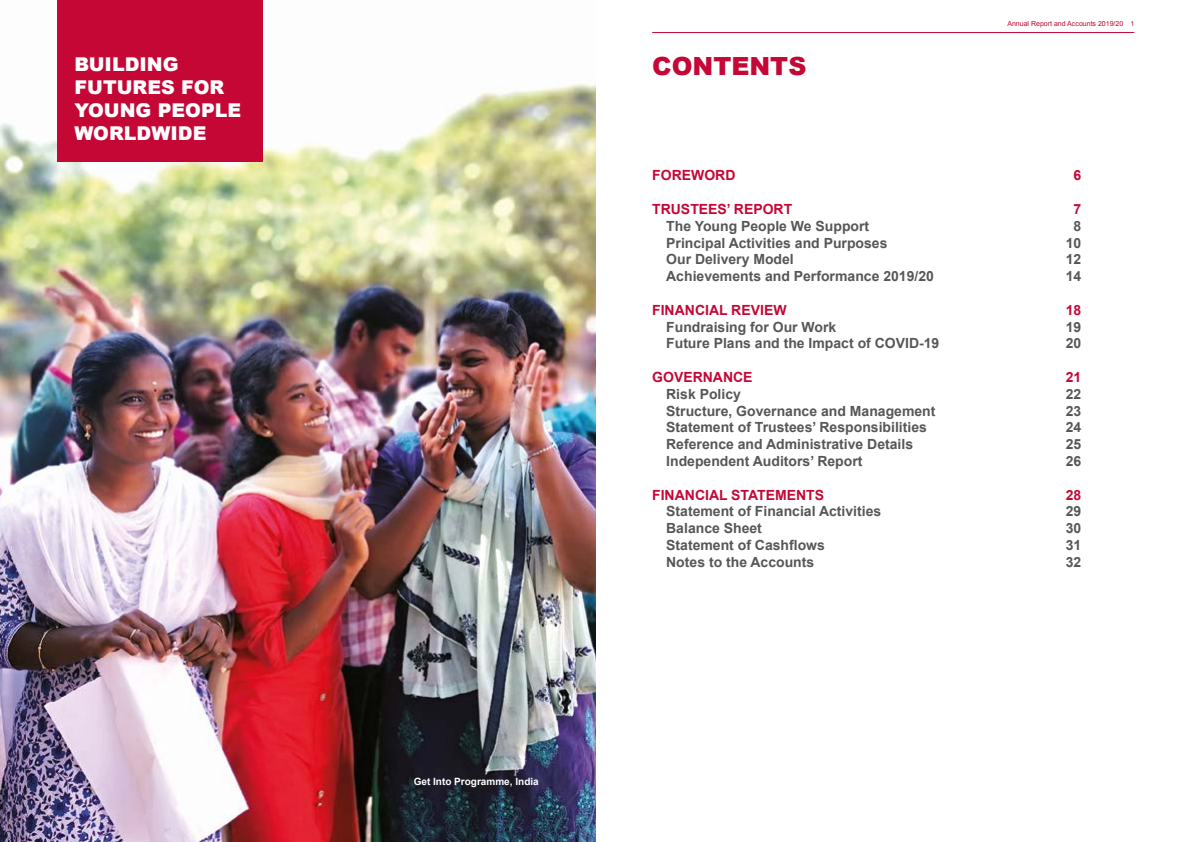
<style>
.page{position:relative;width:1191px;height:842px;background:#fff}
.page>*{position:absolute;margin:0;border:0;box-sizing:border-box;transform-origin:0 0}
.t1{font:900 25px "Arial";color:#c50736}
.t2{font:900 19px/23px "Arial";color:#fff}
.t3{font:700 14px "Arial";color:#575756}
.t4{font:700 14px "Arial";color:#c50736}
.t5{font:700 10px "Arial";color:#fff}
.t6{font:7px "Arial";color:#c50736}
</style>
<div class="page">
<img style="left:0;top:83px;width:595px;height:759px">
<div style="left:57px;top:0;width:206px;height:162px;background:#c50736"></div>
<hr style="left:652px;top:32px;width:482px;height:1px;background:#c50736">
<h2 class="t2" style="left:74px;top:52px;width:168px">BUILDING<br>FUTURES FOR<br>YOUNG PEOPLE<br>WORLDWIDE</h2>
<p class="t5" style="left:414px;top:775px;width:127px">Get Into Programme, India</p>
<h1 class="t1" style="left:652px;top:48px;width:156px">CONTENTS</h1>
<p class="t6" style="left:1007px;top:19px;width:128px">Annual Report and Accounts 2019/20 1</p>
<p class="t4" style="left:652px;top:166px;width:85px">FOREWORD</p>
<p class="t4" style="left:1073px;top:166px;width:9px">6</p>
<p class="t4" style="left:652px;top:200px;width:142px">TRUSTEES’ REPORT</p>
<p class="t4" style="left:1073px;top:200px;width:9px">7</p>
<p class="t3" style="left:666px;top:217px;width:205px">The Young People We Support</p>
<p class="t3" style="left:1073px;top:217px;width:9px">8</p>
<p class="t3" style="left:666px;top:233px;width:223px">Principal Activities and Purposes</p>
<p class="t3" style="left:1065px;top:233px;width:17px">10</p>
<p class="t3" style="left:666px;top:250px;width:129px">Our Delivery Model</p>
<p class="t3" style="left:1065px;top:250px;width:17px">12</p>
<p class="t3" style="left:666px;top:267px;width:269px">Achievements and Performance 2019/20</p>
<p class="t3" style="left:1065px;top:267px;width:17px">14</p>
<p class="t4" style="left:652px;top:301px;width:136px">FINANCIAL REVIEW</p>
<p class="t4" style="left:1065px;top:301px;width:17px">18</p>
<p class="t3" style="left:666px;top:317px;width:172px">Fundraising for Our Work</p>
<p class="t3" style="left:1065px;top:317px;width:17px">19</p>
<p class="t3" style="left:666px;top:334px;width:275px">Future Plans and the Impact of COVID-19</p>
<p class="t3" style="left:1065px;top:334px;width:17px">20</p>
<p class="t4" style="left:652px;top:368px;width:102px">GOVERNANCE</p>
<p class="t4" style="left:1065px;top:368px;width:17px">21</p>
<p class="t3" style="left:666px;top:385px;width:76px">Risk Policy</p>
<p class="t3" style="left:1065px;top:385px;width:17px">22</p>
<p class="t3" style="left:666px;top:401px;width:271px">Structure, Governance and Management</p>
<p class="t3" style="left:1065px;top:401px;width:17px">23</p>
<p class="t3" style="left:666px;top:418px;width:262px">Statement of Trustees’ Responsibilities</p>
<p class="t3" style="left:1065px;top:418px;width:17px">24</p>
<p class="t3" style="left:666px;top:435px;width:248px">Reference and Administrative Details</p>
<p class="t3" style="left:1065px;top:435px;width:17px">25</p>
<p class="t3" style="left:666px;top:452px;width:198px">Independent Auditors’ Report</p>
<p class="t3" style="left:1065px;top:452px;width:17px">26</p>
<p class="t4" style="left:652px;top:485px;width:173px">FINANCIAL STATEMENTS</p>
<p class="t4" style="left:1065px;top:485px;width:17px">28</p>
<p class="t3" style="left:666px;top:502px;width:216px">Statement of Financial Activities</p>
<p class="t3" style="left:1065px;top:502px;width:17px">29</p>
<p class="t3" style="left:666px;top:519px;width:97px">Balance Sheet</p>
<p class="t3" style="left:1065px;top:519px;width:17px">30</p>
<p class="t3" style="left:666px;top:536px;width:160px">Statement of Cashflows</p>
<p class="t3" style="left:1065px;top:536px;width:17px">31</p>
<p class="t3" style="left:666px;top:553px;width:150px">Notes to the Accounts</p>
<p class="t3" style="left:1065px;top:553px;width:17px">32</p>
</div>
